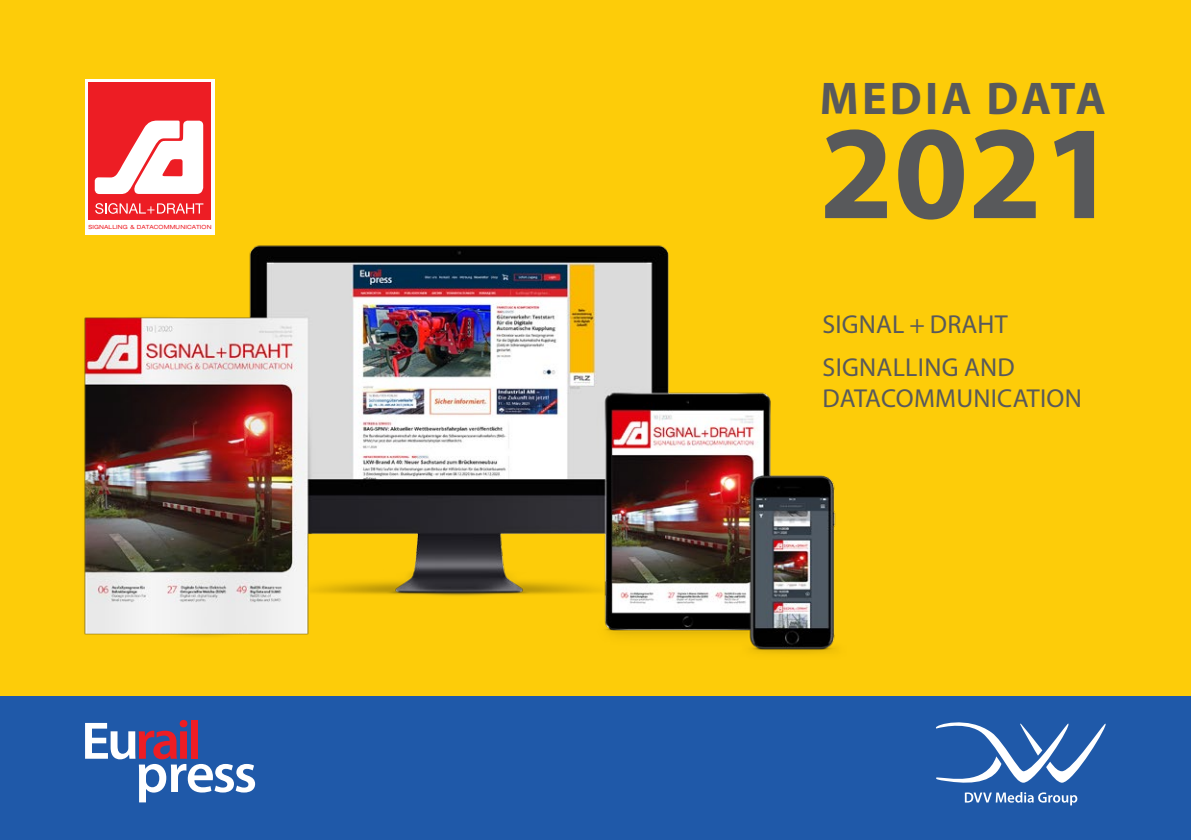
<style>
.page{position:relative;width:1191px;height:840px;background:#fff}
.page>*{position:absolute;margin:0;border:0;box-sizing:border-box;transform-origin:0 0}
.t1{font:700 134px "Myriad Pro";color:#58595b}
.t2{font:700 46px "Myriad Pro";letter-spacing:.07em;color:#58595b}
.t3{font:26px/42.6px "Myriad Pro";letter-spacing:.01em;color:#58595b}
.t4{font:expanded 5.8px "Helvetica Neue LT Std";letter-spacing:.025em;color:#ed1d24}
</style>
<div class="page">
<div style="left:0;top:0;width:1191px;height:709px;background:#fdcc09"></div>
<div style="left:0;top:696px;width:1191px;height:143px;background:#1f59a9"></div>
<svg style="left:937px;top:722px;width:169px;height:83px"></svg>
<div style="left:85px;top:79px;width:129px;height:155px;background:linear-gradient(to right,#fff,#fff)"></div>
<div style="left:88px;top:83px;width:123px;height:137px;background:#ed1d24"></div>
<img style="left:84px;top:112px;width:853px;height:688px">
<p class="t4" style="left:88px;top:223px;width:125px">SIGNALLING &amp; DATACOMMUNICATION</p>
<h2 class="t2" style="left:820px;top:68px;width:287px">MEDIA DATA</h2>
<h1 class="t1" style="left:819px;top:85px;width:299px">2021</h1>
<p class="t3" style="left:822px;top:302px;width:194px">SIGNAL + DRAHT<br>SIGNALLING AND</p>
<p class="t3" style="left:822px;top:376px;width:261px">DATACOMMUNICATION</p>
</div>
